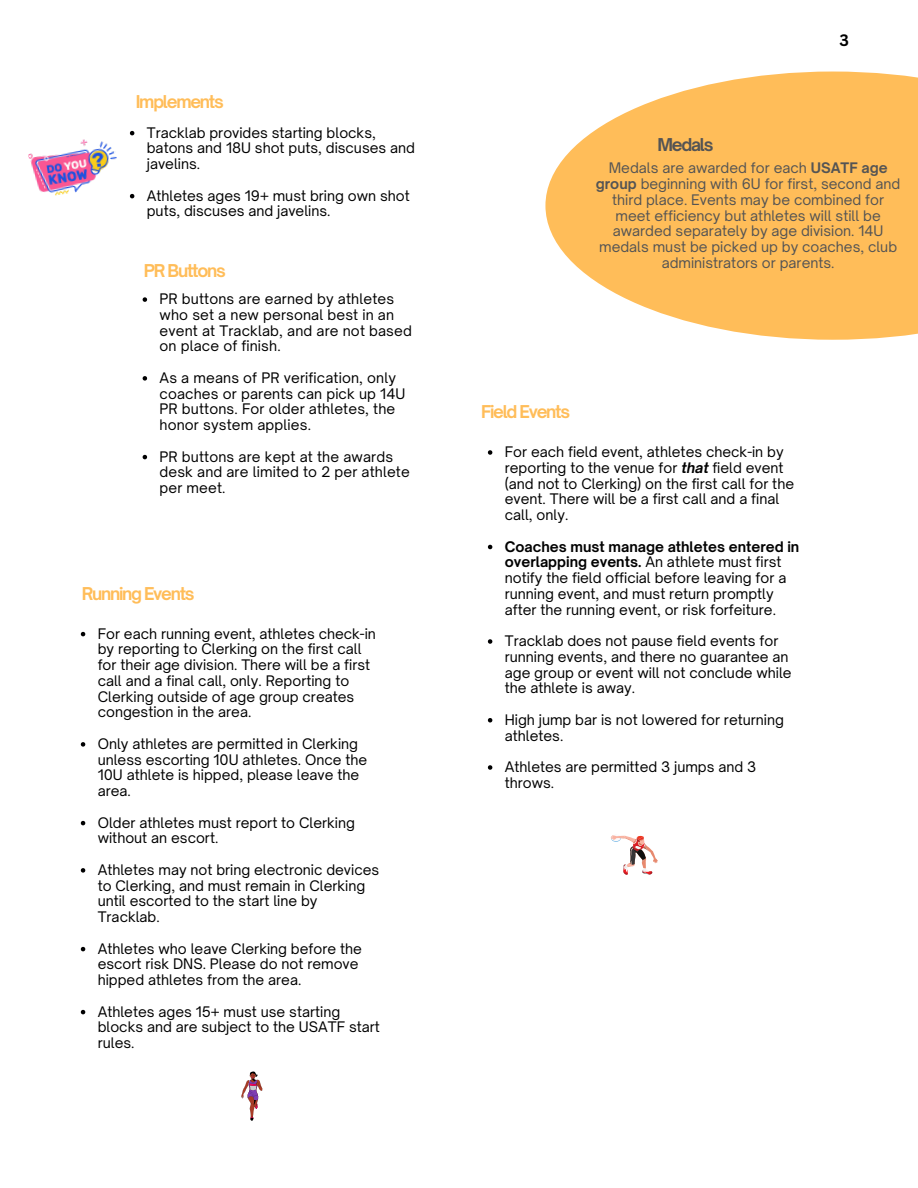
<style>
.page{position:relative;width:918px;height:1188px;background:#fff}
.page>*{position:absolute;margin:0;border:0;box-sizing:border-box;transform-origin:0 0}
.t1{font:700 16.95px "Open Sauce One";letter-spacing:-.075em;color:#ffbd59}
.t2{font:700 16.95px "Open Sauce One";letter-spacing:-.075em;color:#545454}
.t3{font:700 16.05px "Canva Sans";color:#000}
.t4{font:13.95px/15.8px "Open Sauce One";color:#000001}
.t5{font:13.95px/15.8px "Open Sauce One";color:#545454;text-align:center}
.s1{font-weight:700}
.s2{font-weight:700;font-style:italic}
</style>
<div class="page">
<img style="left:28px;top:139px;width:89px;height:57px">
<svg style="left:545px;top:72px;width:373px;height:268px;fill:#ffbd59"></svg>
<svg style="left:241px;top:1071px;width:22px;height:50px"></svg>
<svg style="left:611px;top:835px;width:47px;height:40px"></svg>
<svg style="left:143px;top:297px;width:4px;height:5px"></svg>
<svg style="left:143px;top:376px;width:4px;height:5px"></svg>
<svg style="left:143px;top:455px;width:4px;height:4px"></svg>
<svg style="left:130px;top:131px;width:4px;height:4px"></svg>
<svg style="left:130px;top:194px;width:4px;height:4px"></svg>
<svg style="left:488px;top:450px;width:4px;height:5px"></svg>
<svg style="left:488px;top:545px;width:4px;height:4px"></svg>
<svg style="left:488px;top:639px;width:4px;height:5px"></svg>
<svg style="left:488px;top:718px;width:4px;height:5px"></svg>
<svg style="left:488px;top:765px;width:4px;height:5px"></svg>
<svg style="left:81px;top:632px;width:4px;height:4px"></svg>
<svg style="left:81px;top:742px;width:4px;height:5px"></svg>
<svg style="left:81px;top:821px;width:4px;height:4px"></svg>
<svg style="left:81px;top:868px;width:4px;height:5px"></svg>
<svg style="left:81px;top:947px;width:4px;height:4px"></svg>
<svg style="left:81px;top:1010px;width:4px;height:4px"></svg>
<p class="t1" style="left:136px;top:91px;width:90px">Implements</p>
<p class="t4" style="left:147px;top:124px;width:270px">Tracklab provides starting blocks, batons and 18U shot puts, discuses and javelins.</p>
<p class="t4" style="left:147px;top:187px;width:264px">Athletes ages 19+ must bring own shot puts, discuses and javelins.</p>
<p class="t1" style="left:144px;top:260px;width:84px">PR Buttons</p>
<p class="t4" style="left:160px;top:291px;width:254px">PR buttons are earned by athletes who set a new personal best in an event at Tracklab, and are not based on place of finish.</p>
<p class="t4" style="left:160px;top:370px;width:248px">As a means of PR verification, only coaches or parents can pick up 14U<br>PR buttons. For older athletes, the honor system applies.</p>
<p class="t4" style="left:160px;top:448px;width:252px">PR buttons are kept at the awards desk and are limited to 2 per athlete per meet.</p>
<p class="t1" style="left:82px;top:583px;width:115px">Running Events</p>
<p class="t4" style="left:98px;top:625px;width:280px">For each running event, athletes check-in by reporting to Clerking on the first call for their age division. There will be a first call and a final call, only. Reporting to Clerking outside of age group creates congestion in the area.</p>
<p class="t4" style="left:98px;top:736px;width:271px">Only athletes are permitted in Clerking unless escorting 10U athletes. Once the<br>10U athlete is hipped, please leave the area.</p>
<p class="t4" style="left:98px;top:814px;width:259px">Older athletes must report to Clerking without an escort.</p>
<p class="t4" style="left:98px;top:862px;width:283px">Athletes may not bring electronic devices to Clerking, and must remain in Clerking until escorted to the start line by<br>Tracklab.</p>
<p class="t4" style="left:98px;top:940px;width:266px">Athletes who leave Clerking before the escort risk DNS. Please do not remove hipped athletes from the area.</p>
<p class="t4" style="left:98px;top:1003px;width:284px">Athletes ages 15+ must use starting blocks and are subject to the USATF start rules.</p>
<p class="t2" style="left:657px;top:134px;width:57px">Medals</p>
<p class="t3" style="left:840px;top:29px;width:11px">3</p>
<p class="t5" style="left:596px;top:160px;width:306px">Medals are awarded for each <span class="s1">USATF age group</span> beginning with 6U for first, second and third place. Events may be combined for meet efficiency but athletes will still be awarded separately by age division. 14U medals must be picked up by coaches, club administrators or parents.</p>
<p class="t1" style="left:481px;top:401px;width:91px">Field Events</p>
<p class="t4" style="left:505px;top:444px;width:291px">For each field event, athletes check-in by reporting to the venue for <span class="s2">that</span> field event (and not to Clerking) on the first call for the event. There will be a first call and a final call, only.</p>
<p class="t4" style="left:505px;top:538px;width:296px"><span class="s1">Coaches must manage athletes entered in overlapping events.</span> An athlete must first notify the field official before leaving for a running event, and must return promptly after the running event, or risk forfeiture.</p>
<p class="t4" style="left:505px;top:633px;width:288px">Tracklab does not pause field events for running events, and there no guarantee an age group or event will not conclude while the athlete is away.</p>
<p class="t4" style="left:505px;top:712px;width:281px">High jump bar is not lowered for returning athletes.</p>
<p class="t4" style="left:505px;top:759px;width:253px">Athletes are permitted 3 jumps and 3 throws.</p>
</div>
